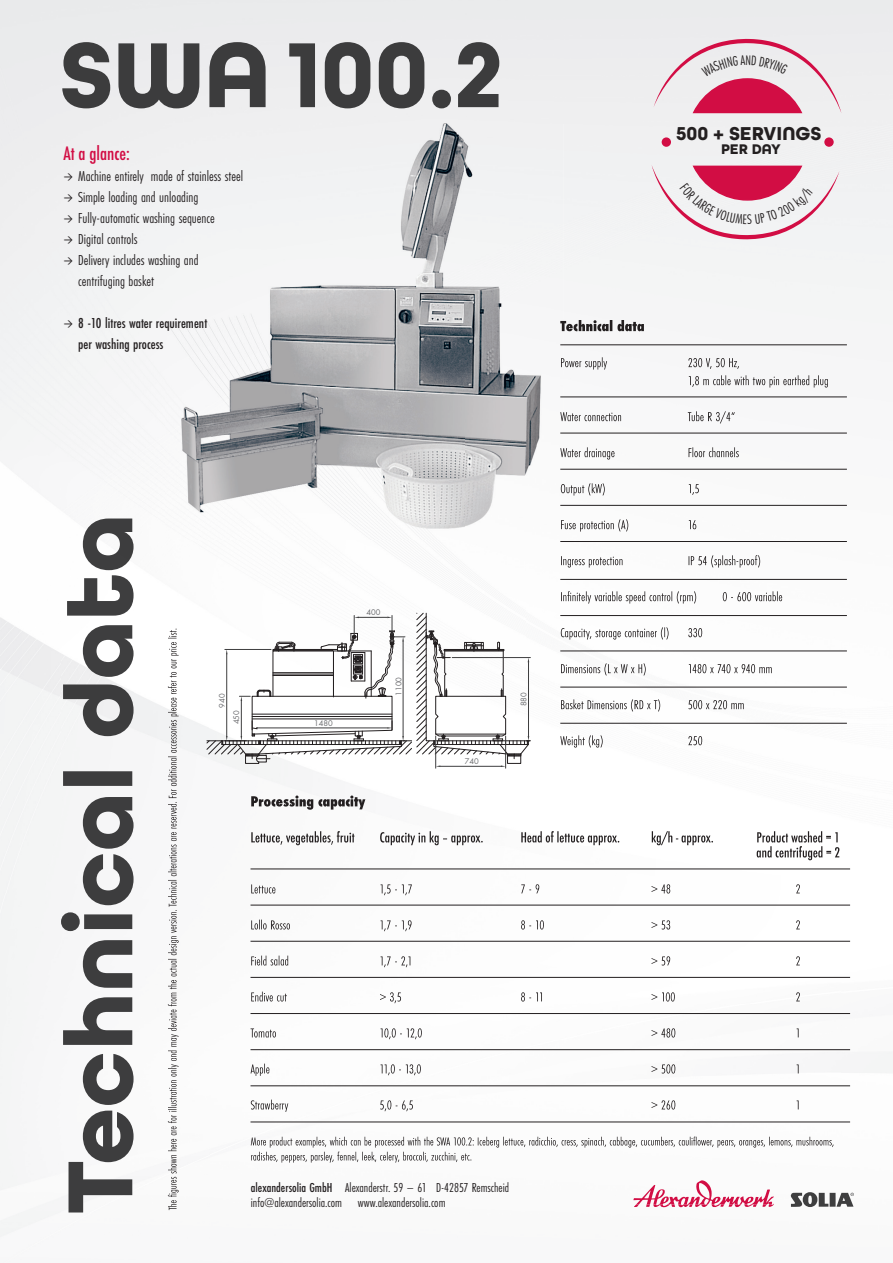
<style>
.page{position:relative;width:893px;height:1263px;background:#fff}
.page>*{position:absolute;margin:0;border:0;box-sizing:border-box;transform-origin:0 0}
.t1{font:700 19.65px "All Round Gothic";color:#231f20}
.t2{font:500 condensed 18px "Futura";color:#d20d44}
.t3{font:15px/21px "Futura PT Cond";color:#231f20}
.t4{font:500 15px/21px "Futura PT Cond";color:#231f20}
.t5{font:700 14.7px "All Round Gothic";color:#231f20}
.t6{font:13.5px/15px "Futura PT Cond";color:#231f20}
.t7{font:7.5px "Futura LT Pro";color:#6c6d70}
.s1{font-family:"DINOT";font-stretch:condensed}
.s2{font-family:"DINOT";font-weight:400;font-stretch:condensed}
.s3{font-weight:500}
</style>
<div class="page">
<div style="left:473px;top:52px;width:420px;height:105px;background:#efeff0"></div>
<img style="left:232px;top:539px;width:294px;height:724px">
<svg style="left:633px;top:1180px;width:141px;height:27px"></svg>
<svg style="left:791px;top:1192px;width:63px;height:15px"></svg>
<img style="left:165px;top:124px;width:399px;height:415px">
<img style="left:61px;top:518px;width:73px;height:694px">
<img style="left:564px;top:320px;width:80px;height:11px">
<svg style="left:560px;top:320px;width:4px;height:11px"></svg>
<img style="left:564px;top:357px;width:176px;height:13px">
<img style="left:564px;top:375px;width:264px;height:13px">
<svg style="left:560px;top:357px;width:4px;height:31px"></svg>
<img style="left:564px;top:411px;width:171px;height:12px">
<svg style="left:560px;top:411px;width:4px;height:12px"></svg>
<img style="left:564px;top:447px;width:175px;height:13px">
<svg style="left:560px;top:447px;width:4px;height:13px"></svg>
<img style="left:564px;top:483px;width:135px;height:13px">
<svg style="left:561px;top:483px;width:3px;height:13px"></svg>
<img style="left:564px;top:519px;width:132px;height:13px">
<svg style="left:561px;top:519px;width:3px;height:13px"></svg>
<img style="left:561px;top:555px;width:199px;height:13px">
<img style="left:561px;top:591px;width:221px;height:13px">
<img style="left:561px;top:627px;width:141px;height:13px">
<img style="left:561px;top:663px;width:211px;height:13px">
<img style="left:561px;top:699px;width:183px;height:13px">
<img style="left:560px;top:735px;width:142px;height:13px">
<hr style="left:560px;top:579px;width:287px;height:1px;background:#231f20">
<hr style="left:560px;top:344px;width:287px;height:1px;background:#231f20">
<hr style="left:560px;top:615px;width:287px;height:1px;background:#231f20">
<hr style="left:560px;top:396px;width:287px;height:1px;background:#231f20">
<hr style="left:560px;top:650px;width:287px;height:1px;background:#231f20">
<hr style="left:560px;top:433px;width:287px;height:1px;background:#231f20">
<hr style="left:560px;top:687px;width:287px;height:1px;background:#231f20">
<hr style="left:560px;top:469px;width:287px;height:1px;background:#231f20">
<hr style="left:560px;top:723px;width:287px;height:1px;background:#231f20">
<hr style="left:560px;top:505px;width:287px;height:1px;background:#231f20">
<hr style="left:560px;top:541px;width:287px;height:1px;background:#231f20">
<img style="left:251px;top:795px;width:114px;height:15px">
<img style="left:251px;top:831px;width:587px;height:15px">
<img style="left:251px;top:846px;width:588px;height:14px">
<img style="left:251px;top:884px;width:549px;height:11px">
<img style="left:251px;top:919px;width:549px;height:12px">
<img style="left:251px;top:955px;width:549px;height:12px">
<img style="left:251px;top:991px;width:549px;height:12px">
<img style="left:251px;top:1028px;width:548px;height:11px">
<img style="left:251px;top:1063px;width:548px;height:13px">
<img style="left:251px;top:1099px;width:548px;height:13px">
<img style="left:251px;top:1136px;width:583px;height:11px">
<img style="left:251px;top:1151px;width:220px;height:11px">
<hr style="left:251px;top:868px;width:599px;height:1px;background:#231f20">
<hr style="left:251px;top:905px;width:599px;height:1px;background:#231f20">
<hr style="left:251px;top:941px;width:599px;height:1px;background:#231f20">
<hr style="left:251px;top:977px;width:599px;height:1px;background:#231f20">
<hr style="left:251px;top:1013px;width:599px;height:1px;background:#231f20">
<hr style="left:251px;top:1049px;width:599px;height:1px;background:#231f20">
<hr style="left:251px;top:1085px;width:599px;height:1px;background:#231f20">
<hr style="left:251px;top:1121px;width:599px;height:1px;background:#231f20">
<hr style="left:435px;top:736px;width:1px;height:32px;background:#3e3e3f">
<hr style="left:505px;top:736px;width:1px;height:32px;background:#3e3e3f">
<svg style="left:206px;top:613px;width:324px;height:154px"></svg>
<img style="left:62px;top:42px;width:437px;height:66px">
<svg style="left:824px;top:137px;width:10px;height:10px"></svg>
<div style="left:662px;top:137px;width:9px;height:10px;background:#d20d44;border-radius:50%"></div>
<img style="left:168px;top:629px;width:11px;height:581px">
<svg style="left:654px;top:39px;width:187px;height:75px;background:#e6b5c4"></svg>
<svg style="left:652px;top:164px;width:187px;height:76px"></svg>
<p class="t2" style="left:63px;top:142px;width:68px">At a glance:</p>
<p class="t3" style="left:63px;top:165px;width:181px"><span class="s1">→</span> Machine entirely made of stainless steel</p>
<p class="t3" style="left:63px;top:186px;width:136px"><span class="s1">→</span> Simple loading and unloading</p>
<p class="t3" style="left:63px;top:207px;width:153px"><span class="s1">→</span> Fully-automatic washing sequence</p>
<p class="t3" style="left:63px;top:228px;width:76px"><span class="s1">→</span> Digital controls</p>
<p class="t3" style="left:78px;top:249px;width:122px;text-indent:-15px"><span class="s1">→</span> Delivery includes washing and centrifuging basket</p>
<p class="t4" style="left:78px;top:312px;width:130px;text-indent:-15px"><span class="s2">→</span> 8 -10 litres water requirement per washing process</p>
<p class="t7" style="left:366px;top:607px;width:15px">400</p>
<p class="t7" style="left:394px;top:696px;width:20px;rotate:-90deg">1100</p>
<p class="t7" style="left:217px;top:707px;width:15px;rotate:-90deg">940</p>
<p class="t7" style="left:519px;top:706px;width:15px;rotate:-90deg">880</p>
<p class="t7" style="left:231px;top:724px;width:15px;rotate:-90deg">450</p>
<p class="t7" style="left:314px;top:718px;width:20px">1480</p>
<p class="t7" style="left:465px;top:756px;width:15px">740</p>
<h1 class="t1" style="left:676px;top:122px;width:147px">500 + SERVINGS</h1>
<p class="t5" style="left:721px;top:140px;width:61px">PER DAY</p>
<p class="t6" style="left:251px;top:1180px;width:260px"><span class="s3">alexandersolia GmbH</span> Alexanderstr. 59 – 61 D-42857 Remscheid info@alexandersolia.com www.alexandersolia.com</p>
</div>
